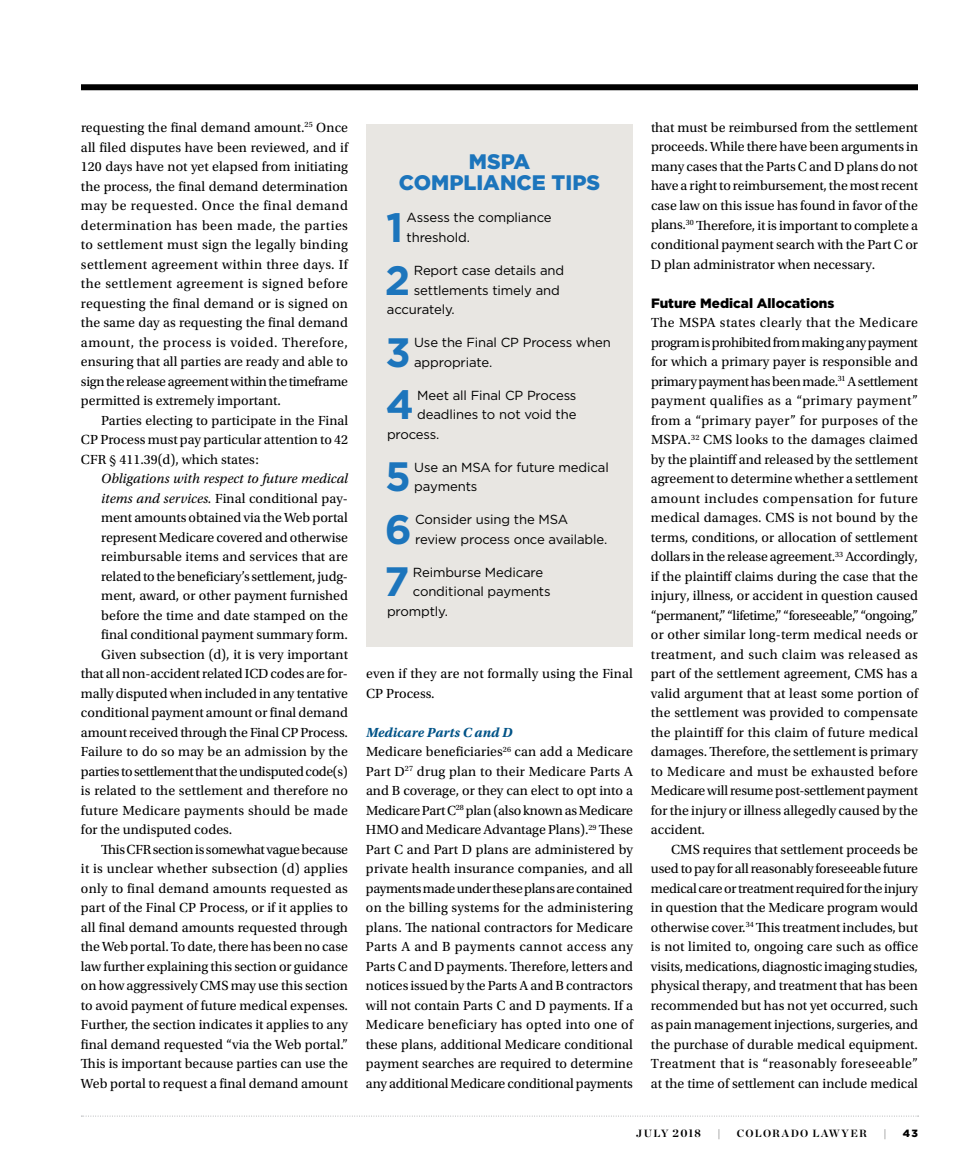
<style>
.page{position:relative;width:972px;height:1175px;background:#fff}
.page>*{position:absolute;margin:0;border:0;box-sizing:border-box;transform-origin:0 0}
.t1{font:700 40.95px "Gotham";color:#1c75bc}
.t2{font:900 21px/21px "Gotham";color:#1c75bc;text-align:center}
.t3{font:13.8px/19.5px "Utopia Std";color:#000;text-align:justify}
.t4{font:13.8px "Utopia Std";letter-spacing:-.025em;color:#000}
.t5{font:italic 13.8px "Utopia Std";letter-spacing:.005em;color:#000}
.t6{font:13.8px "Utopia Std";letter-spacing:.02em;color:#000}
.t7{font:900 13.5px "Gotham";color:#000}
.t8{font:13.2px/19.5px "Gotham";letter-spacing:-.01em;color:#000}
.t9{font:700 10.5px "Chronicle Display";letter-spacing:.12em;color:#000}
.t10{font:900 10.5px "Gotham";color:#000}
.s1{font-style:italic}
.s2{font-weight:700;font-style:italic;color:#005387}
.s3{font-size:11.25px}
</style>
<div class="page">
<svg style="left:81px;top:1115px;width:838px;height:1px"></svg>
<div style="left:81px;top:84px;width:837px;height:6px;background:#000"></div>
<div style="left:366px;top:124px;width:267px;height:523px;background:#e8e6e2"></div>
<p class="t3" style="left:81px;top:118px;width:269px">requesting the final demand amount.<sup>25</sup> Once all filed disputes have been reviewed, and if 120 days have not yet elapsed from initiating the process, the final demand determination may be requested. Once the final demand determination has been made, the parties to settlement must sign the legally binding settlement agreement within three days. If the settlement agreement is signed before requesting the final demand or is signed on the same day as requesting the final demand amount, the process is voided. Therefore, ensuring that all parties are ready and able to sign the release agreement within the timeframe permitted is extremely important.</p>
<p class="t3" style="left:81px;top:410px;width:269px;text-indent:20px">Parties electing to participate in the Final CP Process must pay particular attention to 42<br>CFR § 411.39(d), which states:</p>
<p class="t5" style="left:101px;top:471px;width:248px">Obligations with respect to future medical</p>
<p class="t3" style="left:101px;top:488px;width:248px"><span class="s1">items and services.</span> Final conditional pay-</p>
<p class="t3" style="left:101px;top:508px;width:248px">ment amounts obtained via the Web portal</p>
<p class="t3" style="left:101px;top:527px;width:248px">represent Medicare covered and otherwise</p>
<p class="t3" style="left:101px;top:547px;width:248px">reimbursable items and services that are</p>
<p class="t3" style="left:101px;top:566px;width:248px">related to the beneficiary’s settlement, judg-</p>
<p class="t3" style="left:101px;top:586px;width:248px">ment, award, or other payment furnished</p>
<p class="t3" style="left:101px;top:605px;width:248px">before the time and date stamped on the</p>
<p class="t3" style="left:101px;top:625px;width:248px">final conditional payment summary form.</p>
<p class="t3" style="left:101px;top:644px;width:248px">Given subsection (d), it is very important</p>
<p class="t3" style="left:81px;top:664px;width:268px">that all non-accident related ICD codes are for-</p>
<p class="t3" style="left:81px;top:683px;width:268px">mally disputed when included in any tentative</p>
<p class="t3" style="left:81px;top:703px;width:269px">conditional payment amount or final demand</p>
<p class="t3" style="left:81px;top:722px;width:268px">amount received through the Final CP Process.</p>
<p class="t3" style="left:81px;top:742px;width:268px">Failure to do so may be an admission by the</p>
<p class="t4" style="left:81px;top:763px;width:268px">parties to settlement that the undisputed code(s)</p>
<p class="t3" style="left:81px;top:781px;width:269px">is related to the settlement and therefore no</p>
<p class="t6" style="left:81px;top:802px;width:268px">future Medicare payments should be made</p>
<p class="t3" style="left:81px;top:820px;width:153px">for the undisputed codes.</p>
<p class="t4" style="left:101px;top:841px;width:248px">This CFR section is somewhat vague because</p>
<p class="t3" style="left:81px;top:859px;width:268px">it is unclear whether subsection (d) applies</p>
<p class="t3" style="left:81px;top:878px;width:268px">only to final demand amounts requested as</p>
<p class="t3" style="left:81px;top:898px;width:269px">part of the Final CP Process, or if it applies to</p>
<p class="t3" style="left:81px;top:917px;width:268px">all final demand amounts requested through</p>
<p class="t3" style="left:81px;top:937px;width:268px">the Web portal. To date, there has been no case</p>
<p class="t3" style="left:81px;top:956px;width:269px">law further explaining this section or guidance</p>
<p class="t3" style="left:81px;top:976px;width:269px">on how aggressively CMS may use this section</p>
<p class="t3" style="left:81px;top:995px;width:269px">to avoid payment of future medical expenses.</p>
<p class="t3" style="left:81px;top:1015px;width:269px">Further, the section indicates it applies to any</p>
<p class="t3" style="left:81px;top:1034px;width:269px">final demand requested “via the Web portal.”</p>
<p class="t3" style="left:81px;top:1054px;width:268px">This is important because parties can use the</p>
<p class="t3" style="left:81px;top:1073px;width:268px">Web portal to request a final demand amount</p>
<h2 class="t2" style="left:399px;top:151px;width:203px">MSPA<br>COMPLIANCE TIPS</h2>
<h1 class="t1" style="left:386px;top:200px;width:19px">1</h1>
<p class="t8" style="left:407px;top:208px;width:147px">Assess the compliance threshold.</p>
<h1 class="t1" style="left:385px;top:253px;width:27px">2</h1>
<p class="t8" style="left:414px;top:260px;width:152px">Report case details and</p>
<p class="t8" style="left:414px;top:280px;width:148px">settlements timely and</p>
<p class="t8" style="left:387px;top:299px;width:69px">accurately.</p>
<h1 class="t1" style="left:385px;top:325px;width:27px">3</h1>
<p class="t8" style="left:414px;top:332px;width:198px">Use the Final CP Process when appropriate.</p>
<h1 class="t1" style="left:386px;top:377px;width:30px">4</h1>
<p class="t8" style="left:417px;top:385px;width:161px">Meet all Final CP Process</p>
<p class="t8" style="left:417px;top:404px;width:161px">deadlines to not void the</p>
<p class="t8" style="left:387px;top:424px;width:54px">process.</p>
<h1 class="t1" style="left:385px;top:449px;width:27px">5</h1>
<p class="t8" style="left:414px;top:457px;width:196px">Use an MSA for future medical payments</p>
<h1 class="t1" style="left:385px;top:502px;width:29px">6</h1>
<p class="t8" style="left:415px;top:509px;width:194px">Consider using the MSA review process once available.</p>
<h1 class="t1" style="left:384px;top:554px;width:27px">7</h1>
<p class="t8" style="left:413px;top:562px;width:132px">Reimburse Medicare</p>
<p class="t8" style="left:413px;top:581px;width:139px">conditional payments</p>
<p class="t8" style="left:387px;top:601px;width:62px">promptly.</p>
<p class="t3" style="left:366px;top:664px;width:269px">even if they are not formally using the Final<br>CP Process.</p>
<p class="t3" style="left:366px;top:722px;width:269px;text-align:left"><span class="s2">Medicare Parts C and D<br></span>Medicare beneficiaries<sup>26</sup> can add a Medicare Part D<sup>27</sup> drug plan to their Medicare Parts A and B coverage, or they can elect to opt into a Medicare Part C<sup>28</sup> plan (also known as Medicare HMO and Medicare Advantage Plans).<sup>29</sup> These Part C and Part D plans are administered by private health insurance companies, and all payments made under these plans are contained on the billing systems for the administering plans. The national contractors for Medicare Parts A and B payments cannot access any Parts C and D payments. Therefore, letters and notices issued by the Parts A and B contractors will not contain Parts C and D payments. If a Medicare beneficiary has opted into one of these plans, additional Medicare conditional payment searches are required to determine any additional Medicare conditional payments</p>
<p class="t3" style="left:651px;top:118px;width:269px">that must be reimbursed from the settlement proceeds. While there have been arguments in many cases that the Parts C and D plans do not have a right to reimbursement, the most recent case law on this issue has found in favor of the plans.<sup>30</sup> Therefore, it is important to complete a conditional payment search with the Part C or D plan administrator when necessary.</p>
<p class="t7" style="left:651px;top:293px;width:185px">Future Medical Allocations</p>
<p class="t3" style="left:651px;top:313px;width:269px">The MSPA states clearly that the Medicare program is prohibited from making any payment for which a primary payer is responsible and primary payment has been made.<sup>31</sup> A settlement payment qualifies as a “primary payment” from a “primary payer” for purposes of the MSPA.<sup>32</sup> CMS looks to the damages claimed by the plaintiff and released by the settlement agreement to determine whether a settlement amount includes compensation for future medical damages. CMS is not bound by the terms, conditions, or allocation of settlement dollars in the release agreement.<sup>33</sup> Accordingly, if the plaintiff claims during the case that the injury, illness, or accident in question caused “permanent,” “lifetime,” “foreseeable,” “ongoing,” or other similar long-term medical needs or treatment, and such claim was released as part of the settlement agreement, CMS has a valid argument that at least some portion of the settlement was provided to compensate the plaintiff for this claim of future medical damages. Therefore, the settlement is primary to Medicare and must be exhausted before Medicare will resume post-settlement payment for the injury or illness allegedly caused by the accident.</p>
<p class="t3" style="left:651px;top:839px;width:269px;text-indent:20px">CMS requires that settlement proceeds be used to pay for all reasonably foreseeable future medical care or treatment required for the injury in question that the Medicare program would otherwise cover.<sup>34</sup> This treatment includes, but is not limited to, ongoing care such as office visits, medications, diagnostic imaging studies, physical therapy, and treatment that has been recommended but has not yet occurred, such as pain management injections, surgeries, and the purchase of durable medical equipment.<br>Treatment that is “reasonably foreseeable” at the time of settlement can include medical</p>
<p class="t9" style="left:636px;top:1125px;width:66px">JULY <span class="s3">2018</span></p>
<p class="t9" style="left:717px;top:1125px;width:5px">|</p>
<p class="t9" style="left:737px;top:1125px;width:132px">COLORADO LAWYER</p>
<p class="t9" style="left:883px;top:1125px;width:5px">|</p>
<p class="t10" style="left:903px;top:1126px;width:17px">43</p>
</div>
